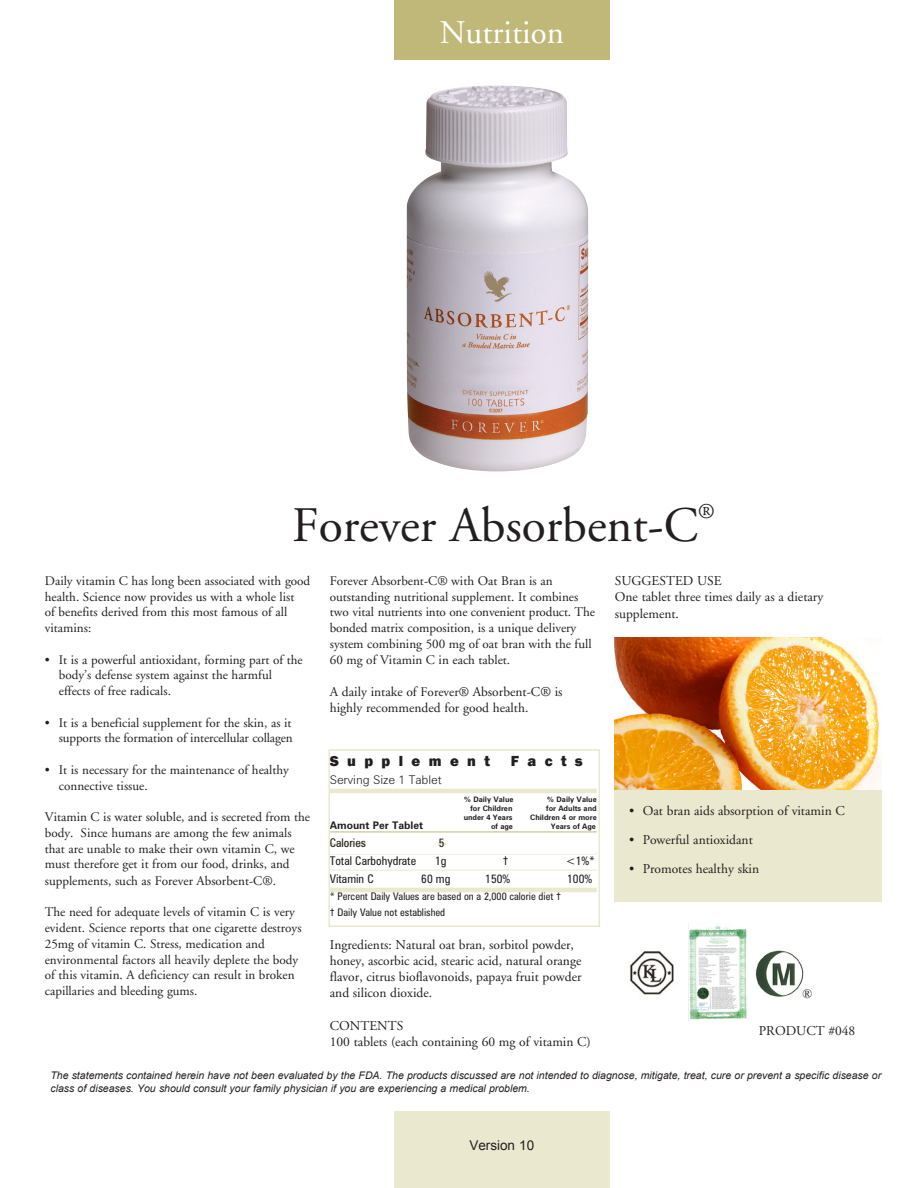
<style>
.page{position:relative;width:918px;height:1188px;background:#fff}
.page>*{position:absolute;margin:0;border:0;box-sizing:border-box;transform-origin:0 0}
.t1{font:49.5px "Adobe Garamond";color:#231f20}
.t2{font:33px "Adobe Garamond";color:#fff}
.t3{font:21px "Adobe Garamond";color:#231f20}
.t4{font:800 15px "Franklin Gothic";letter-spacing:.56em;color:#231f20}
.Key_Points{font:13.5px/16.2px "Adobe Garamond";color:#231f20}
.t5{font:13.5px "Arial";color:#231f20}
.t6{font:13.2px/15.8px "Adobe Garamond";color:#231f20}
.t7{font:12.75px "Times New Roman";color:#231f20}
.t8{font:condensed 12px "Zurich BT";color:#231f20}
.t9{font:300 12px "Zurich BT";letter-spacing:-.005em;color:#231f20}
.t10{font:italic 10.5px/12.6px "Arial";color:#231f20}
.t11{font:condensed 10.5px/16.5px "Zurich BT";color:#231f20}
.t12{font:700 10.5px "Zurich BT";color:#231f20}
.t13{font:700 7.5px "Zurich BT";color:#231f20}
.s1{font-size:13.2px}
</style>
<div class="page">
<hr style="left:330px;top:789px;width:267px;height:4px;background:#eae8cf">
<hr style="left:330px;top:843px;width:267px;height:3px;background:#eae8cf">
<hr style="left:330px;top:852px;width:267px;height:3px;background:#eae8cf">
<hr style="left:330px;top:870px;width:267px;height:1px;background:#eae8cf">
<hr style="left:330px;top:888px;width:267px;height:4px;background:#eae8cf">
<div style="left:328px;top:749px;width:272px;height:178px;border:2px solid #eae8cf"></div>
<img style="left:406px;top:85px;width:183px;height:386px">
<img style="left:614px;top:638px;width:267px;height:152px">
<div style="left:614px;top:790px;width:267px;height:112px;background:#eae8cf"></div>
<div style="left:394px;top:0;width:216px;height:59px;background:#c0b879"></div>
<div style="left:394px;top:1112px;width:216px;height:67px;background:#eae8cf"></div>
<div style="left:394px;top:1172px;width:216px;height:16px;background:#eae8cf"></div>
<img style="left:629px;top:951px;width:45px;height:44px">
<div style="left:446px;top:841px;width:152px;height:6px;background:#fff"></div>
<div style="left:366px;top:841px;width:72px;height:6px;background:#fff"></div>
<div style="left:330px;top:848px;width:266px;height:6px;background:#fff"></div>
<hr style="left:330px;top:832px;width:267px;height:1px;background:#c0b879">
<img style="left:688px;top:923px;width:59px;height:98px">
<img style="left:755px;top:950px;width:49px;height:47px">
<p class="t2" style="left:440px;top:15px;width:126px">Nutrition</p>
<p class="t1" style="left:292px;top:498px;width:408px">Forever Absorbent-C</p>
<p class="t3" style="left:698px;top:500px;width:18px">®</p>
<p class="t6" style="left:330px;top:573px;width:224px">Forever Absorbent-C® with Oat Bran is an</p>
<p class="t6" style="left:330px;top:589px;width:267px">outstanding nutritional supplement. It combines two vital nutrients into one convenient product. The bonded matrix composition, is a unique delivery system combining 500 mg of oat bran with the full 60 mg of Vitamin C in each tablet.</p>
<p class="Key_Points" style="left:330px;top:684px;width:234px">A daily intake of <span class="s1">Forever®</span> Absorbent-C® is highly recommended for good health.</p>
<p class="t6" style="left:45px;top:573px;width:267px">Daily vitamin C has long been associated with good health. Science now provides us with a whole list<br>of benefits derived from this most famous of all vitamins:</p>
<p class="t6" style="left:59px;top:652px;width:245px;text-indent:-14px">• It is a powerful antioxidant, forming part of the body’s defense system against the harmful effects of free radicals.</p>
<p class="t6" style="left:45px;top:715px;width:249px;text-align:right">• It is a beneficial supplement for the skin, as it supports the formation of intercellular collagen</p>
<p class="t6" style="left:59px;top:762px;width:232px;text-indent:-14px">• It is necessary for the maintenance of healthy connective tissue.</p>
<p class="t6" style="left:45px;top:809px;width:267px">Vitamin C is water soluble, and is secreted from the body. Since humans are among the few animals that are unable to make their own vitamin C, we must therefore get it from our food, drinks, and supplements, such as Forever Absorbent-C®.</p>
<p class="t6" style="left:45px;top:905px;width:258px">The need for adequate levels of vitamin C is very evident. Science reports that one cigarette destroys 25mg of vitamin C. Stress, medication and environmental factors all heavily deplete the body of this vitamin. A deficiency can result in broken capillaries and bleeding gums.</p>
<p class="Key_Points" style="left:615px;top:573px;width:108px">SUGGESTED USE</p>
<p class="Key_Points" style="left:615px;top:589px;width:210px">One tablet three times daily as a dietary supplement.</p>
<p class="t4" style="left:330px;top:751px;width:162px">Supplement</p>
<p class="t4" style="left:511px;top:751px;width:73px">Facts</p>
<p class="t9" style="left:330px;top:773px;width:113px">Serving Size 1 Tablet</p>
<p class="t13" style="left:464px;top:795px;width:51px">% Daily Value</p>
<p class="t13" style="left:547px;top:795px;width:51px">% Daily Value</p>
<p class="t13" style="left:471px;top:804px;width:44px">for Children</p>
<p class="t13" style="left:546px;top:804px;width:52px">for Adults and</p>
<p class="t13" style="left:464px;top:813px;width:50px">under 4 Years</p>
<p class="t13" style="left:530px;top:813px;width:68px">Children 4 or more</p>
<p class="t12" style="left:330px;top:819px;width:95px">Amount Per Tablet</p>
<p class="t13" style="left:491px;top:822px;width:23px">of age</p>
<p class="t13" style="left:551px;top:822px;width:47px">Years of Age</p>
<p class="t8" style="left:330px;top:836px;width:38px">Calories</p>
<p class="t8" style="left:439px;top:836px;width:7px">5</p>
<p class="t8" style="left:330px;top:854px;width:88px">Total Carbohydrate</p>
<p class="t8" style="left:435px;top:854px;width:13px">1g</p>
<p class="t8" style="left:503px;top:854px;width:7px">†</p>
<p class="t8" style="left:566px;top:854px;width:31px">&lt;1%*</p>
<p class="t8" style="left:330px;top:872px;width:46px">Vitamin C</p>
<p class="t8" style="left:421px;top:872px;width:31px">60 mg</p>
<p class="t8" style="left:485px;top:872px;width:26px">150%</p>
<p class="t8" style="left:567px;top:872px;width:26px">100%</p>
<p class="t11" style="left:330px;top:888px;width:233px">* Percent Daily Values are based on a 2,000 calorie diet † † Daily Value not established</p>
<p class="Key_Points" style="left:330px;top:937px;width:253px">Ingredients: Natural oat bran, sorbitol powder, honey, ascorbic acid, stearic acid, natural orange flavor, citrus bioflavonoids, papaya fruit powder and silicon dioxide.</p>
<p class="Key_Points" style="left:330px;top:1018px;width:75px">CONTENTS</p>
<p class="Key_Points" style="left:330px;top:1034px;width:263px">100 tablets (each containing 60 mg of vitamin C)</p>
<p class="Key_Points" style="left:629px;top:803px;width:217px">• Oat bran aids absorption of vitamin C</p>
<p class="Key_Points" style="left:629px;top:832px;width:125px">• Powerful antioxidant</p>
<p class="Key_Points" style="left:629px;top:861px;width:131px">• Promotes healthy skin</p>
<p class="t7" style="left:802px;top:985px;width:11px">®</p>
<p class="Key_Points" style="left:759px;top:1023px;width:98px">PRODUCT #048</p>
<p class="t10" style="left:50px;top:1069px;width:832px">The statements contained herein have not been evaluated by the FDA. The products discussed are not intended to diagnose, mitigate, treat, cure or prevent a specific disease or class of diseases. You should consult your family physician if you are experiencing a medical problem.</p>
<p class="t5" style="left:469px;top:1137px;width:66px">Version 10</p>
</div>
